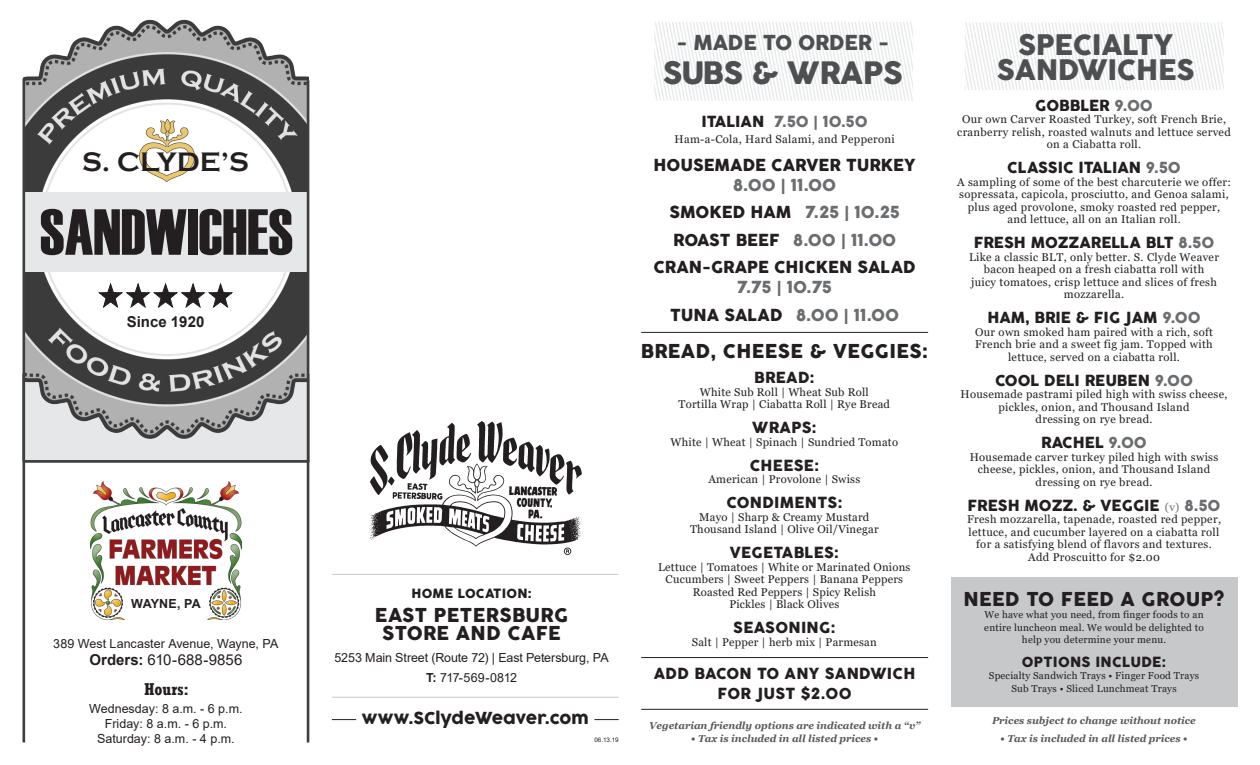
<style>
.page{position:relative;width:1260px;height:765px;background:#fff}
.page>*{position:absolute;margin:0;border:0;box-sizing:border-box;transform-origin:0 0}
.t1{font:65px "Haettenschweiler";color:#231f20}
.t2{font:30.12px "COCOGOOSE";letter-spacing:-.01em;color:#4e4f50}
.t3{font:27.62px "COCOGOOSE";letter-spacing:-.01em;color:#4e4f50}
.t4{font:700 27.5px "Copperplate Gothic";color:#231f20}
.t5{font:20.12px "COCOGOOSE";letter-spacing:-.01em;color:#4e4f50}
.t6{font:18.75px "COCOGOOSE";letter-spacing:.02em;color:#231f20}
.Item_Name{font:700 condensed 16.88px "Rockwell";color:#231f20}
.t7{font:16.25px "COCOGOOSE";color:#6c6d70}
.Special_Descrip{font:16.25px "COCOGOOSE";color:#231f20}
.t8{font:15px "COCOGOOSE";color:#231f20}
.t9{font:15px/20px "COCOGOOSE";letter-spacing:.02em;color:#231f20;text-align:center}
.Special_Descrip-2{font:15px "Arial";letter-spacing:.005em;color:#231f20}
.t10{font:15px "COCOGOOSE";color:#6c6d70}
.t11{font:700 15px "Arial";color:#231f20}
.t12{font:13.75px "COCOGOOSE";letter-spacing:.02em;color:#231f20}
.Special_Descrip-3{font:12.5px "Arial";color:#231f20}
.Special_Descrip-4{font:12.5px "Arial";letter-spacing:-.035em;color:#231f20}
.t13{font:12.5px "COCOGOOSE";letter-spacing:.02em;color:#231f20}
.Special_Descrip-5{font:700 12.5px "Arial";letter-spacing:-.02em;color:#231f20}
.t14{font:11.25px/12.5px "Georgia";letter-spacing:.03em;color:#231f20;text-align:center}
.t15{font:10px "Georgia";letter-spacing:.02em;color:#231f20}
.Tax_Included{font:italic 700 10px "Georgia";color:#57585a}
.Item_Name-2{font:italic 700 10px "Georgia";color:#57585a}
.t16{font:6.25px "Arial";color:#231f20}
.s1{font-weight:700}
.s2{color:#231f20}
.s3{color:#6c6d70}
.s4{font-family:"Georgia";font-size:11.25px;color:#6c6d70}
</style>
<div class="page">
<svg style="left:332px;top:719px;width:24px;height:1px"></svg>
<img style="left:369px;top:421px;width:213px;height:134px">
<hr style="left:332px;top:574px;width:287px;height:1px;background:#c7c8ca">
<hr style="left:332px;top:697px;width:287px;height:1px;background:#c7c8ca">
<svg style="left:594px;top:719px;width:25px;height:1px"></svg>
<div style="left:25px;top:373px;width:285px;height:89px;background:#e6e7e9"></div>
<hr style="left:24px;top:460px;width:285px;height:3px;background:#3e3e3f">
<img style="left:24px;top:19px;width:284px;height:426px">
<img style="left:137px;top:117px;width:61px;height:68px">
<svg style="left:99px;top:284px;width:133px;height:24px"></svg>
<div style="left:25px;top:192px;width:282px;height:80px;background:#e6e7e9"></div>
<img style="left:90px;top:482px;width:152px;height:138px">
<hr style="left:307px;top:80px;width:2px;height:663px;background:#3e3e3f">
<hr style="left:22px;top:79px;width:3px;height:663px;background:#3e3e3f">
<svg style="left:654px;top:22px;width:259px;height:79px"></svg>
<svg style="left:965px;top:22px;width:259px;height:68px;fill:#f6f7f7"></svg>
<div style="left:951px;top:577px;width:287px;height:129px;background:#c7c8ca"></div>
<hr style="left:641px;top:332px;width:287px;height:1px;background:#231f20">
<hr style="left:641px;top:657px;width:287px;height:1px;background:#231f20">
<hr style="left:641px;top:709px;width:287px;height:1px;background:#231f20">
<p class="t4" style="left:82px;top:146px;width:169px">S. CLYDE’S</p>
<p class="t1" style="left:40px;top:188px;width:255px">SANDWICHES</p>
<p class="t11" style="left:127px;top:311px;width:79px">Since 1920</p>
<p class="Special_Descrip-5" style="left:131px;top:595px;width:71px">WAYNE, PA</p>
<p class="Special_Descrip-3" style="left:53px;top:635px;width:227px">389 West Lancaster Avenue, Wayne, PA</p>
<p class="Special_Descrip-2" style="left:89px;top:649px;width:154px"><span class="s1">Orders:</span> 610-688-9856</p>
<p class="Item_Name" style="left:145px;top:679px;width:46px">Hours:</p>
<p class="Special_Descrip-3" style="left:89px;top:700px;width:155px">Wednesday: 8 a.m. - 6 p.m.</p>
<p class="Special_Descrip-3" style="left:105px;top:715px;width:124px">Friday: 8 a.m. - 6 p.m.</p>
<p class="Special_Descrip-3" style="left:97px;top:730px;width:139px">Saturday: 8 a.m. - 4 p.m.</p>
<p class="t13" style="left:411px;top:584px;width:122px">HOME LOCATION:</p>
<p class="t6" style="left:375px;top:601px;width:195px">EAST PETERSBURG</p>
<p class="t6" style="left:382px;top:619px;width:180px">STORE AND CAFE</p>
<p class="Special_Descrip-3" style="left:335px;top:649px;width:276px">5253 Main Street (Route 72) | East Petersburg, PA</p>
<p class="Special_Descrip-4" style="left:426px;top:669px;width:93px"><span class="s1">T:</span> 717-569-0812</p>
<p class="Special_Descrip" style="left:362px;top:705px;width:229px">www.SClydeWeaver.com</p>
<p class="t16" style="left:594px;top:736px;width:26px">06.13.19</p>
<p class="t5" style="left:677px;top:27px;width:214px">- MADE TO ORDER -</p>
<p class="t2" style="left:663px;top:50px;width:241px">SUBS &amp; WRAPS</p>
<p class="t10" style="left:702px;top:110px;width:168px"><span class="s2">ITALIAN</span> 7.50 | 10.50</p>
<p class="t14" style="left:674px;top:133px;width:222px">Ham-a-Cola, Hard Salami, and Pepperoni</p>
<p class="Special_Descrip" style="left:654px;top:152px;width:264px">HOUSEMADE CARVER TURKEY</p>
<p class="t7" style="left:733px;top:172px;width:105px">8.00 | 11.00</p>
<p class="t7" style="left:669px;top:200px;width:232px"><span class="s2">SMOKED HAM</span> 7.25 | 10.25</p>
<p class="t7" style="left:673px;top:227px;width:225px"><span class="s2">ROAST BEEF</span> 8.00 | 11.00</p>
<p class="Special_Descrip" style="left:654px;top:255px;width:264px">CRAN-GRAPE CHICKEN SALAD</p>
<p class="t7" style="left:737px;top:275px;width:96px">7.75 | 10.75</p>
<p class="t7" style="left:670px;top:302px;width:231px"><span class="s2">TUNA SALAD</span> 8.00 | 11.00</p>
<p class="t6" style="left:641px;top:337px;width:289px">BREAD, CHEESE &amp; VEGGIES:</p>
<p class="t8" style="left:754px;top:366px;width:62px">BREAD:</p>
<p class="t14" style="left:700px;top:386px;width:170px">White Sub Roll | Wheat Sub Roll</p>
<p class="t14" style="left:679px;top:398px;width:213px">Tortilla Wrap | Ciabatta Roll | Rye Bread</p>
<p class="t8" style="left:752px;top:416px;width:66px">WRAPS:</p>
<p class="t14" style="left:671px;top:436px;width:229px">White | Wheat | Spinach | Sundried Tomato</p>
<p class="t8" style="left:750px;top:454px;width:71px">CHEESE:</p>
<p class="t14" style="left:708px;top:473px;width:153px">American | Provolone | Swiss</p>
<p class="t9" style="left:726px;top:493px;width:117px">CONDIMENTS:</p>
<p class="t14" style="left:699px;top:511px;width:172px">Mayo | Sharp &amp; Creamy Mustard</p>
<p class="t14" style="left:690px;top:523px;width:190px">Thousand Island | Olive Oil/Vinegar</p>
<p class="t9" style="left:730px;top:543px;width:110px">VEGETABLES:</p>
<p class="t14" style="left:658px;top:561px;width:254px">Lettuce | Tomatoes | White or Marinated Onions</p>
<p class="t14" style="left:666px;top:573px;width:239px">Cucumbers | Sweet Peppers | Banana Peppers</p>
<p class="t14" style="left:693px;top:586px;width:185px">Roasted Red Peppers | Spicy Relish</p>
<p class="t14" style="left:729px;top:598px;width:112px">Pickles | Black Olives</p>
<p class="t9" style="left:733px;top:618px;width:104px">SEASONING:</p>
<p class="t14" style="left:692px;top:636px;width:187px">Salt | Pepper | herb mix | Parmesan</p>
<p class="t9" style="left:654px;top:664px;width:263px">ADD BACON TO ANY SANDWICH<br>FOR JUST $2.00</p>
<p class="Item_Name-2" style="left:649px;top:719px;width:273px">Vegetarian friendly options are indicated with a “v”</p>
<p class="Tax_Included" style="left:691px;top:733px;width:189px">• Tax is included in all listed prices •</p>
<p class="t3" style="left:1018px;top:24px;width:157px">SPECIALTY</p>
<p class="t3" style="left:997px;top:49px;width:199px">SANDWICHES</p>
<p class="t8" style="left:1035px;top:94px;width:119px">GOBBLER <span class="s3">9.00</span></p>
<p class="t14" style="left:962px;top:113px;width:266px">Our own Carver Roasted Turkey, soft French Brie,</p>
<p class="t14" style="left:957px;top:126px;width:275px">cranberry relish, roasted walnuts and lettuce served</p>
<p class="t14" style="left:1047px;top:138px;width:96px">on a Ciabatta roll.</p>
<p class="t8" style="left:1007px;top:156px;width:175px">CLASSIC ITALIAN <span class="s3">9.50</span></p>
<p class="t14" style="left:957px;top:176px;width:275px">A sampling of some of the best charcuterie we offer:</p>
<p class="t14" style="left:959px;top:188px;width:271px">sopressata, capicola, prosciutto, and Genoa salami,</p>
<p class="t14" style="left:968px;top:201px;width:254px">plus aged provolone, smoky roasted red pepper,</p>
<p class="t14" style="left:1007px;top:213px;width:175px">and lettuce, all on an Italian roll.</p>
<p class="t8" style="left:974px;top:231px;width:242px">FRESH MOZZARELLA BLT <span class="s3">8.50</span></p>
<p class="t14" style="left:969px;top:251px;width:251px">Like a classic BLT, only better. S. Clyde Weaver</p>
<p class="t14" style="left:984px;top:263px;width:222px">bacon heaped on a fresh ciabatta roll with</p>
<p class="t14" style="left:971px;top:276px;width:247px">juicy tomatoes, crisp lettuce and slices of fresh</p>
<p class="t14" style="left:1064px;top:288px;width:62px">mozzarella.</p>
<p class="t8" style="left:987px;top:306px;width:215px">HAM, BRIE &amp; FIG JAM <span class="s3">9.00</span></p>
<p class="t14" style="left:975px;top:326px;width:239px">Our own smoked ham paired with a rich, soft</p>
<p class="t14" style="left:975px;top:338px;width:239px">French brie and a sweet fig jam. Topped with</p>
<p class="t14" style="left:1008px;top:351px;width:173px">lettuce, served on a ciabatta roll.</p>
<p class="t8" style="left:995px;top:369px;width:200px">COOL DELI REUBEN <span class="s3">9.00</span></p>
<p class="t14" style="left:961px;top:388px;width:268px">Housemade pastrami piled high with swiss cheese, pickles, onion, and Thousand Island</p>
<p class="t14" style="left:1036px;top:413px;width:118px">dressing on rye bread.</p>
<p class="t8" style="left:1041px;top:431px;width:107px">RACHEL <span class="s3">9.00</span></p>
<p class="t14" style="left:970px;top:451px;width:250px">Housemade carver turkey piled high with swiss</p>
<p class="t14" style="left:978px;top:463px;width:234px">cheese, pickles, onion, and Thousand Island</p>
<p class="t14" style="left:1036px;top:476px;width:118px">dressing on rye bread.</p>
<p class="t8" style="left:968px;top:494px;width:254px">FRESH MOZZ. &amp; VEGGIE <span class="s4">(v)</span> <span class="s3">8.50</span></p>
<p class="t14" style="left:967px;top:513px;width:256px">Fresh mozzarella, tapenade, roasted red pepper,</p>
<p class="t14" style="left:969px;top:526px;width:252px">lettuce, and cucumber layered on a ciabatta roll</p>
<p class="t14" style="left:976px;top:538px;width:237px">for a satisfying blend of flavors and textures.</p>
<p class="t14" style="left:1028px;top:551px;width:133px">Add Proscuitto for $2.00</p>
<p class="t6" style="left:964px;top:585px;width:262px">NEED TO FEED A GROUP?</p>
<p class="t15" style="left:984px;top:609px;width:221px">We have what you need, from finger foods to an</p>
<p class="t15" style="left:984px;top:621px;width:221px">entire luncheon meal. We would be delighted to</p>
<p class="t15" style="left:1022px;top:634px;width:146px">help you determine your menu.</p>
<p class="t12" style="left:1022px;top:651px;width:146px">OPTIONS INCLUDE:</p>
<p class="t15" style="left:989px;top:670px;width:212px">Specialty Sandwich Trays • Finger Food Trays</p>
<p class="t15" style="left:1011px;top:682px;width:167px">Sub Trays • Sliced Lunchmeat Trays</p>
<p class="Tax_Included" style="left:992px;top:714px;width:205px">Prices subject to change without notice</p>
<p class="Tax_Included" style="left:1001px;top:732px;width:189px">• Tax is included in all listed prices •</p>
</div>
